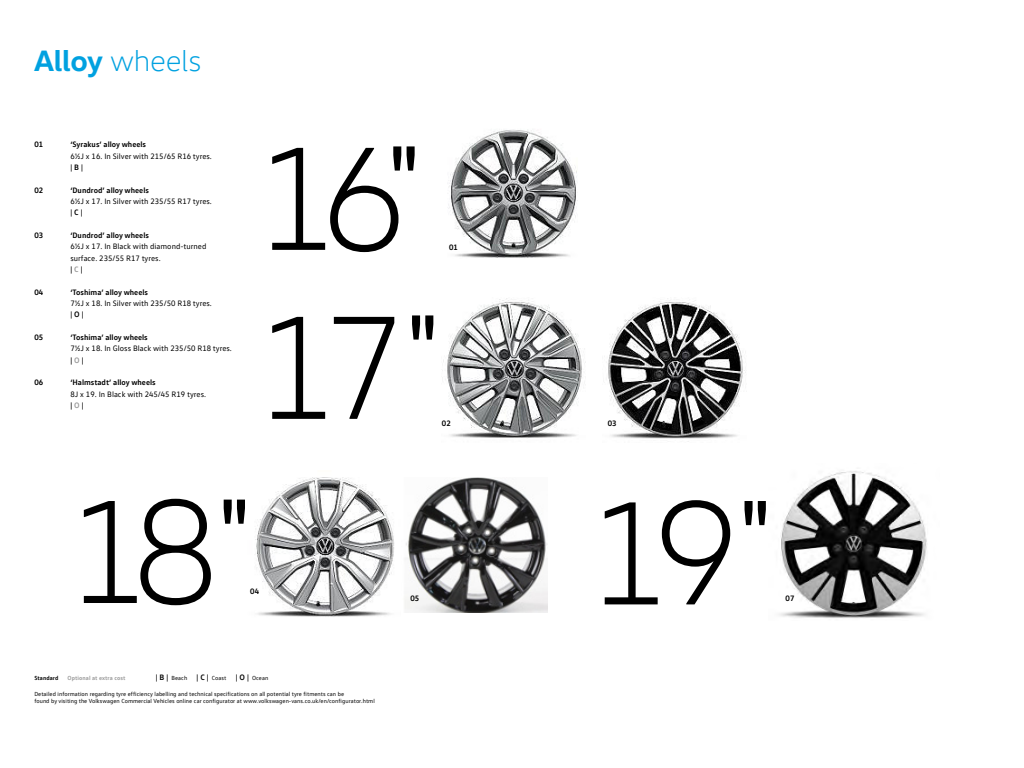
<style>
.page{position:relative;width:1024px;height:768px;background:#fff}
.page>*{position:absolute;margin:0;border:0;box-sizing:border-box;transform-origin:0 0}
.t1{font:300 150px/169px "VW Head";letter-spacing:-.14em;color:#000}
.t2{font:300 30px "VW Head";letter-spacing:-.005em;color:#00a1e0}
.t3{font:8px/11.3px "VW Text";color:#000}
.t4{font:700 8px "VW Text";color:#000}
.t5{font:6px/7.2px "VW Text";letter-spacing:.005em;color:#000}
.t6{font:700 6px "VW Text";letter-spacing:.01em;color:#999}
.t7{font:700 6px "VW Text";letter-spacing:.01em;color:#000}
.s1{font-weight:700}
.s2{font-weight:700;color:#999}
.s3{font-weight:700;font-size:8px}
</style>
<div class="page">
<img style="left:405px;top:477px;width:143px;height:135px">
<img style="left:448px;top:129px;width:130px;height:129px">
<img style="left:255px;top:477px;width:139px;height:140px">
<img style="left:442px;top:298px;width:144px;height:140px">
<img style="left:608px;top:298px;width:138px;height:144px">
<img style="left:779px;top:471px;width:148px;height:147px">
<h2 class="t2" style="left:34px;top:43px;width:169px"><span class="s1">Alloy</span> wheels</h2>
<h3 class="t4" style="left:34px;top:139px;width:10px">01</h3>
<h3 class="t4" style="left:70px;top:139px;width:77px">‘Syrakus’ alloy wheels</h3>
<h3 class="t3" style="left:70px;top:150px;width:143px">6½J x 16. In Silver with 215/65 R16 tyres.</h3>
<h3 class="t4" style="left:70px;top:162px;width:14px">|B|</h3>
<h3 class="t4" style="left:34px;top:185px;width:10px">02</h3>
<h3 class="t4" style="left:70px;top:185px;width:80px">‘Dundrod’ alloy wheels</h3>
<h3 class="t3" style="left:70px;top:195px;width:143px">6½J x 17. In Silver with 235/55 R17 tyres.</h3>
<h3 class="t4" style="left:70px;top:207px;width:14px">|C|</h3>
<h3 class="t4" style="left:34px;top:230px;width:10px">03</h3>
<h3 class="t4" style="left:70px;top:230px;width:80px">‘Dundrod’ alloy wheels</h3>
<h3 class="t3" style="left:70px;top:241px;width:138px">6½J x 17. In Black with diamond-turned surface. 235/55 R17 tyres.<br><span class="s1">|</span><span class="s2">C</span><span class="s1">|</span></h3>
<h3 class="t4" style="left:34px;top:287px;width:10px">04</h3>
<h3 class="t4" style="left:70px;top:287px;width:79px">‘Toshima’ alloy wheels</h3>
<h3 class="t3" style="left:70px;top:298px;width:143px">7½J x 18. In Silver with 235/50 R18 tyres.</h3>
<h3 class="t4" style="left:70px;top:309px;width:15px">|O|</h3>
<h3 class="t4" style="left:34px;top:332px;width:10px">05</h3>
<h3 class="t4" style="left:70px;top:332px;width:79px">‘Toshima’ alloy wheels</h3>
<h3 class="t3" style="left:70px;top:343px;width:163px">7½J x 18. In Gloss Black with 235/50 R18 tyres. <span class="s1">|</span><span class="s2">O</span><span class="s1">|</span></h3>
<h3 class="t4" style="left:34px;top:378px;width:10px">06</h3>
<h3 class="t4" style="left:70px;top:378px;width:87px">‘Halmstadt’ alloy wheels</h3>
<h3 class="t3" style="left:70px;top:388px;width:137px">8J x 19. In Black with 245/45 R19 tyres. <span class="s1">|</span><span class="s2">O</span><span class="s1">|</span></h3>
<h1 class="t1" style="left:252px;top:112px;width:189px">16<sup>"<br></sup>17 <sup>"</sup></h1>
<h3 class="t4" style="left:449px;top:242px;width:10px">01</h3>
<h3 class="t4" style="left:442px;top:418px;width:10px">02</h3>
<h1 class="t1" style="left:64px;top:465px;width:189px">18 <sup>"</sup></h1>
<h3 class="t4" style="left:250px;top:586px;width:11px">04</h3>
<p class="t7" style="left:34px;top:674px;width:26px">Standard</p>
<p class="t6" style="left:68px;top:674px;width:59px">Optional at extra cost</p>
<p class="t5" style="left:156px;top:674px;width:114px"><span class="s3">| B |</span> Beach <span class="s3">| C |</span> Coast <span class="s3">| O |</span> Ocean</p>
<p class="t5" style="left:34px;top:690px;width:342px">Detailed information regarding tyre efficiency labelling and technical specifications on all potential tyre fitments can be<br>found by visiting the Volkswagen Commercial Vehicles online car configurator at www.volkswagen-vans.co.uk/en/configurator.html</p>
<h3 class="t4" style="left:410px;top:593px;width:10px">05</h3>
<h3 class="t4" style="left:608px;top:418px;width:10px">03</h3>
<h1 class="t1" style="left:585px;top:467px;width:189px">19 <sup>"</sup></h1>
<h3 class="t4" style="left:786px;top:593px;width:10px">07</h3>
</div>
